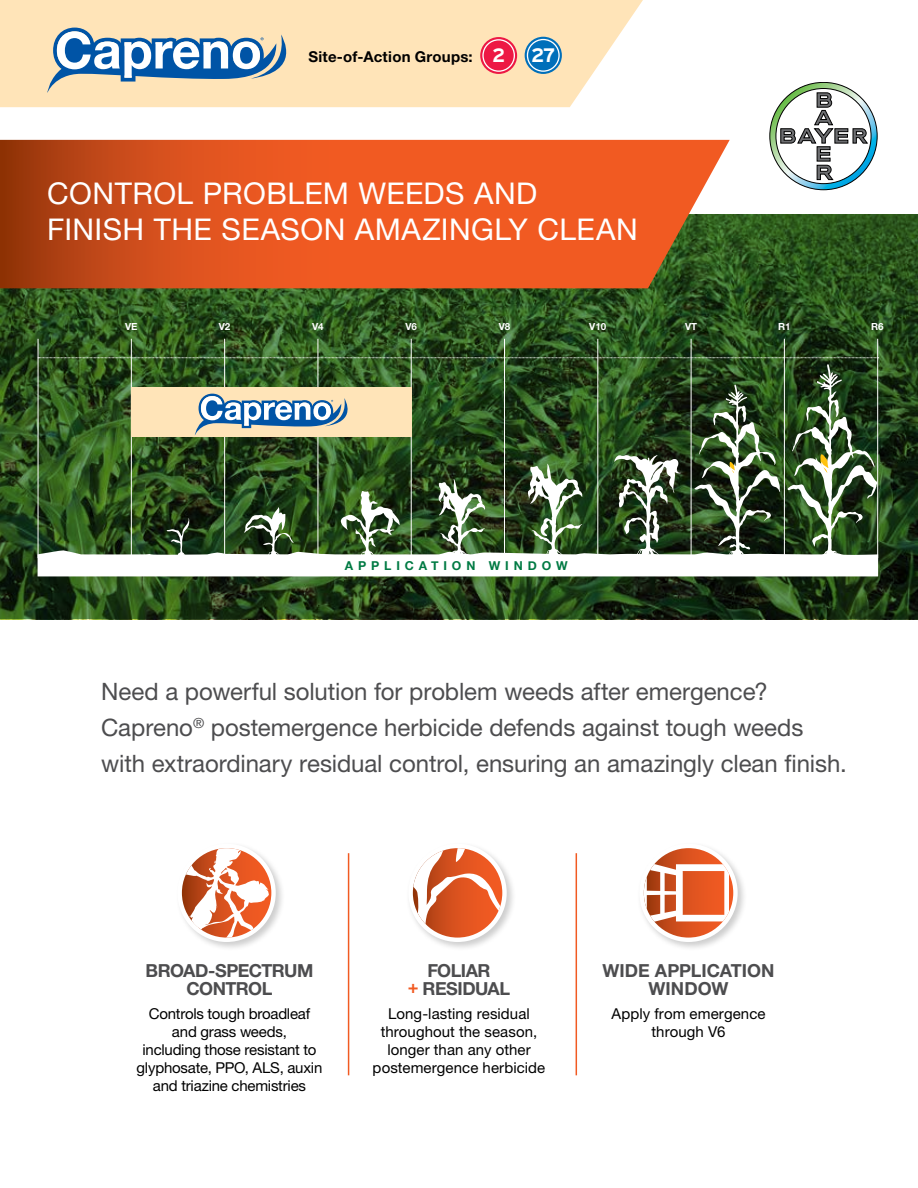
<style>
.page{position:relative;width:918px;height:1188px;background:#fff}
.page>*{position:absolute;margin:0;border:0;box-sizing:border-box;transform-origin:0 0}
.t1{font:30px/36px "Helvetica Neue LT Std";letter-spacing:.015em;color:#fff}
.t2{font:24px/36px "Helvetica Neue LT Std";letter-spacing:-.005em;color:#4d4d4f}
.t3{font:700 19.5px "Interstate";color:#fff}
.t4{font:700 18px/18px "Helvetica Neue LT Std";letter-spacing:-.025em;color:#4d4d4f;text-align:center}
.t5{font:700 18px/18px "Helvetica Neue LT Std";color:#4d4d4f;text-align:center}
.t6{font:15px/18px "Helvetica Neue LT Std";letter-spacing:-.005em;color:#000;text-align:center}
.t7{font:700 15px "Helvetica Neue LT Std";letter-spacing:.015em;color:#000}
.t8{font:700 12.3px "Helvetica Neue";letter-spacing:.4em;color:#007a43}
.t9{font:700 9.75px "Helvetica Neue LT Std";color:#fff}
.s1{font-family:"Interstate";font-size:19.35px;color:#fff}
.s2{color:#f15a22}
</style>
<div class="page">
<img style="left:0;top:214px;width:918px;height:405px">
<svg style="left:39px;top:357px;width:840px;height:1px"></svg>
<hr style="left:131px;top:339px;width:1px;height:219px;background:#fff">
<hr style="left:224px;top:339px;width:1px;height:219px;background:#fff">
<hr style="left:317px;top:339px;width:1px;height:219px;background:#fff">
<hr style="left:411px;top:339px;width:1px;height:219px;background:#fff">
<hr style="left:504px;top:339px;width:1px;height:219px;background:#fff">
<hr style="left:877px;top:339px;width:1px;height:219px;background:#fff">
<hr style="left:38px;top:339px;width:1px;height:219px;background:#fff">
<hr style="left:597px;top:339px;width:1px;height:219px;background:#fff">
<hr style="left:784px;top:339px;width:1px;height:219px;background:#fff">
<hr style="left:691px;top:339px;width:1px;height:219px;background:#fff">
<svg style="left:0;top:140px;width:730px;height:148px;background:#d95621"></svg>
<svg style="left:0;top:0;width:643px;height:107px;background:#fee6bd"></svg>
<svg style="left:480px;top:37px;width:37px;height:37px"></svg>
<div style="left:482px;top:39px;width:33px;height:33px;border:1px solid #fff;border-radius:50%"></div>
<svg style="left:525px;top:37px;width:37px;height:37px"></svg>
<div style="left:527px;top:40px;width:32px;height:31px;background:#006fba;border-radius:50%"></div>
<div style="left:527px;top:39px;width:33px;height:33px;border:1px solid #fff;border-radius:50%"></div>
<svg style="left:770px;top:82px;width:108px;height:108px"></svg>
<div style="left:175px;top:841px;width:110px;height:111px;background:#000;opacity:.2"></div>
<svg style="left:182px;top:848px;width:89px;height:90px"></svg>
<div style="left:177px;top:844px;width:99px;height:98px;border:4px solid #fff;border-radius:50%"></div>
<div style="left:406px;top:841px;width:110px;height:111px;background:#000;opacity:.2"></div>
<svg style="left:413px;top:848px;width:89px;height:90px"></svg>
<div style="left:408px;top:844px;width:99px;height:98px;border:4px solid #fff;border-radius:50%"></div>
<div style="left:637px;top:841px;width:110px;height:111px;background:#000;opacity:.2"></div>
<svg style="left:642px;top:846px;width:93px;height:94px"></svg>
<svg style="left:644px;top:861px;width:85px;height:64px"></svg>
<div style="left:639px;top:844px;width:99px;height:98px;border:4px solid #fff;border-radius:50%"></div>
<hr style="left:348px;top:853px;width:1px;height:222px;background:#f15a22">
<hr style="left:576px;top:853px;width:1px;height:222px;background:#f15a22">
<svg style="left:38px;top:364px;width:840px;height:212px"></svg>
<svg style="left:47px;top:28px;width:239px;height:65px"></svg>
<p class="t7" style="left:308px;top:47px;width:198px">Site-of-Action Groups: <span class="s1">2</span></p>
<h3 class="t3" style="left:531px;top:44px;width:26px">27</h3>
<h1 class="t1" style="left:47px;top:175px;width:592px">CONTROL PROBLEM WEEDS AND<br>FINISH THE SEASON AMAZINGLY CLEAN</h1>
<p class="t9" style="left:125px;top:321px;width:14px">VE</p>
<p class="t9" style="left:219px;top:321px;width:13px">V2</p>
<p class="t9" style="left:312px;top:321px;width:13px">V4</p>
<p class="t9" style="left:405px;top:321px;width:13px">V6</p>
<p class="t9" style="left:499px;top:321px;width:13px">V8</p>
<p class="t9" style="left:589px;top:321px;width:19px">V10</p>
<p class="t9" style="left:685px;top:321px;width:14px">VT</p>
<p class="t9" style="left:778px;top:321px;width:14px">R1</p>
<p class="t9" style="left:871px;top:321px;width:14px">R6</p>
<p class="t8" style="left:345px;top:556px;width:224px">APPLICATION WINDOW</p>
<h2 class="t2" style="left:101px;top:673px;width:747px">Need a powerful solution for problem weeds after emergence?<br>Capreno<sup>®</sup> postemergence herbicide defends against tough weeds with extraordinary residual control, ensuring an amazingly clean finish.</h2>
<p class="t4" style="left:146px;top:961px;width:169px">BROAD-SPECTRUM<br>CONTROL</p>
<p class="t6" style="left:137px;top:1005px;width:187px">Controls tough broadleaf and grass weeds,<br>including those resistant to glyphosate, PPO, ALS, auxin and triazine chemistries</p>
<p class="t4" style="left:408px;top:961px;width:104px">FOLIAR<br><span class="s2">+</span> RESIDUAL</p>
<p class="t6" style="left:373px;top:1005px;width:174px">Long-lasting residual throughout the season, longer than any other postemergence herbicide</p>
<p class="t5" style="left:602px;top:961px;width:174px">WIDE APPLICATION<br>WINDOW</p>
<p class="t6" style="left:611px;top:1005px;width:156px">Apply from emergence through V6</p>
</div>
